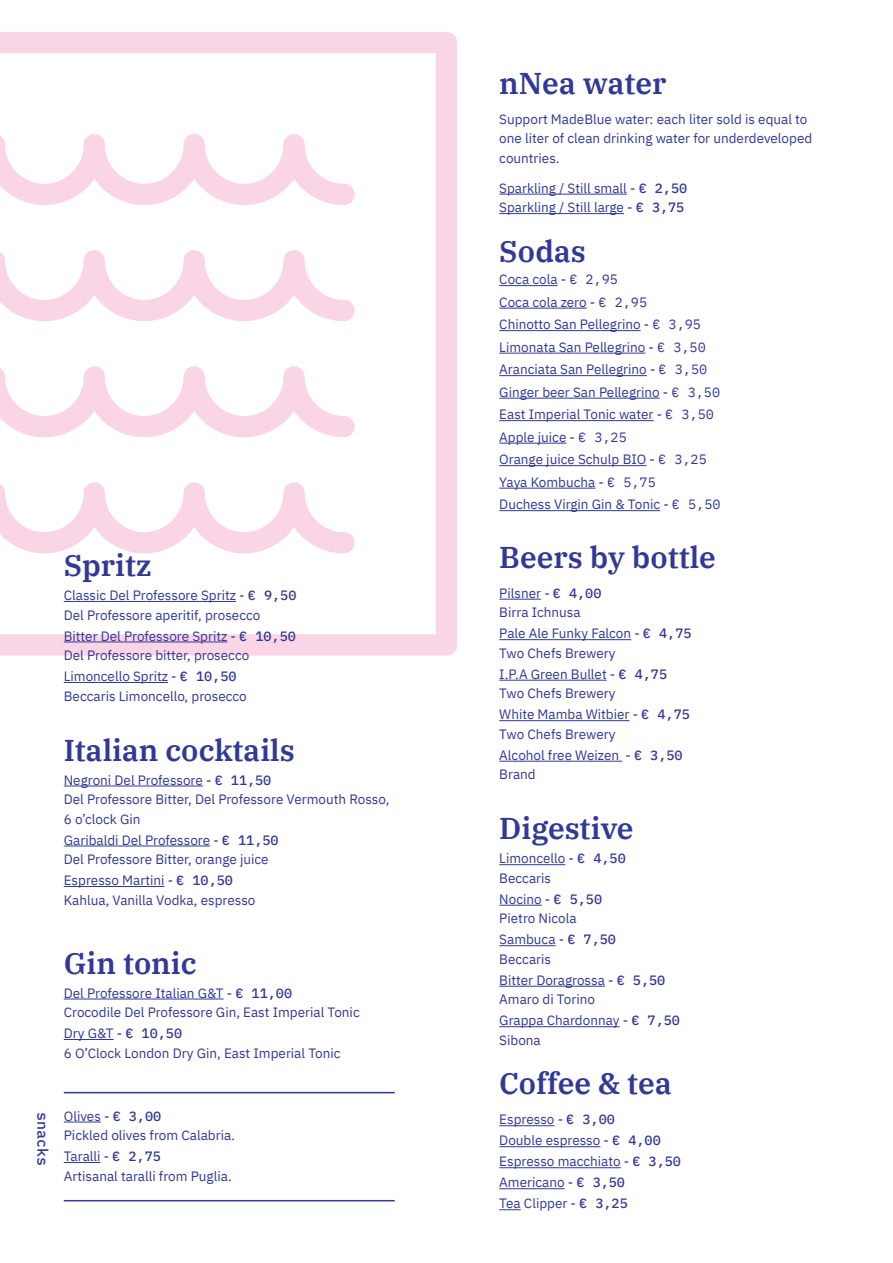
<style>
.page{position:relative;width:893px;height:1263px;background:#fff}
.page>*{position:absolute;margin:0;border:0;box-sizing:border-box;transform-origin:0 0}
.t1{font:600 30px "IBM Plex Serif";color:#313896}
.t2{font:500 15px "IBM Plex Mono";color:#313896}
.t3{font:13.5px/19.5px "IBM Plex Sans";color:#313896}
.s1{font-family:"IBM Plex Mono";font-weight:500}
.s2{font-family:"IBM Plex Mono"}
</style>
<div class="page">
<svg style="left:0;top:32px;width:457px;height:624px"></svg>
<svg style="left:0;top:134px;width:355px;height:71px"></svg>
<svg style="left:0;top:250px;width:355px;height:71px"></svg>
<svg style="left:0;top:366px;width:355px;height:71px"></svg>
<svg style="left:0;top:482px;width:355px;height:71px"></svg>
<hr style="left:64px;top:601px;width:172px;height:1px;background:#313896">
<hr style="left:64px;top:641px;width:163px;height:1px;background:#313896">
<hr style="left:64px;top:682px;width:104px;height:1px;background:#313896">
<hr style="left:64px;top:785px;width:139px;height:1px;background:#313896">
<hr style="left:64px;top:845px;width:146px;height:1px;background:#313896">
<hr style="left:64px;top:886px;width:101px;height:1px;background:#313896">
<hr style="left:64px;top:998px;width:160px;height:1px;background:#313896">
<hr style="left:64px;top:1039px;width:50px;height:1px;background:#313896">
<hr style="left:64px;top:1121px;width:37px;height:1px;background:#313896">
<hr style="left:64px;top:1162px;width:37px;height:1px;background:#313896">
<hr style="left:499px;top:194px;width:128px;height:1px;background:#313896">
<hr style="left:499px;top:213px;width:125px;height:1px;background:#313896">
<hr style="left:499px;top:285px;width:59px;height:1px;background:#313896">
<hr style="left:499px;top:308px;width:88px;height:1px;background:#313896">
<hr style="left:499px;top:330px;width:142px;height:1px;background:#313896">
<hr style="left:499px;top:353px;width:146px;height:1px;background:#313896">
<hr style="left:499px;top:375px;width:148px;height:1px;background:#313896">
<hr style="left:499px;top:398px;width:161px;height:1px;background:#313896">
<hr style="left:499px;top:420px;width:154px;height:1px;background:#313896">
<hr style="left:499px;top:443px;width:67px;height:1px;background:#313896">
<hr style="left:499px;top:465px;width:147px;height:1px;background:#313896">
<hr style="left:499px;top:488px;width:96px;height:1px;background:#313896">
<hr style="left:499px;top:510px;width:161px;height:1px;background:#313896">
<hr style="left:499px;top:599px;width:42px;height:1px;background:#313896">
<hr style="left:499px;top:639px;width:132px;height:1px;background:#313896">
<hr style="left:499px;top:680px;width:108px;height:1px;background:#313896">
<hr style="left:499px;top:720px;width:131px;height:1px;background:#313896">
<hr style="left:499px;top:761px;width:123px;height:1px;background:#313896">
<hr style="left:499px;top:864px;width:66px;height:1px;background:#313896">
<hr style="left:499px;top:905px;width:43px;height:1px;background:#313896">
<hr style="left:499px;top:945px;width:57px;height:1px;background:#313896">
<hr style="left:499px;top:986px;width:106px;height:1px;background:#313896">
<hr style="left:499px;top:1026px;width:121px;height:1px;background:#313896">
<hr style="left:499px;top:1125px;width:55px;height:1px;background:#313896">
<hr style="left:499px;top:1146px;width:101px;height:1px;background:#313896">
<hr style="left:499px;top:1167px;width:122px;height:1px;background:#313896">
<hr style="left:499px;top:1188px;width:66px;height:1px;background:#313896">
<svg style="left:499px;top:1209px;width:22px;height:1px"></svg>
<hr style="left:64px;top:1092px;width:331px;height:1px;background:#313896">
<hr style="left:64px;top:1200px;width:331px;height:1px;background:#313896">
<h1 class="t1" style="left:64px;top:542px;width:89px">Spritz</h1>
<p class="t3" style="left:64px;top:584px;width:234px">Classic Del Professore Spritz - <span class="s1">€ 9,50<br></span>Del Professore aperitif, prosecco</p>
<p class="t3" style="left:64px;top:625px;width:234px">Bitter Del Professore Spritz - <span class="s1">€ 10,50<br></span>Del Professore bitter, prosecco</p>
<p class="t3" style="left:64px;top:665px;width:184px">Limoncello Spritz - <span class="s1">€ 10,50<br></span>Beccaris Limoncello, prosecco</p>
<h1 class="t1" style="left:64px;top:726px;width:233px">Italian cocktails</h1>
<p class="t3" style="left:64px;top:769px;width:327px">Negroni Del Professore - <span class="s1">€ 11,50<br></span>Del Professore Bitter, Del Professore Vermouth Rosso,<br>6 o’clock Gin</p>
<p class="t3" style="left:64px;top:829px;width:216px">Garibaldi Del Professore - <span class="s1">€ 11,50<br></span>Del Professore Bitter, orange juice</p>
<p class="t3" style="left:64px;top:869px;width:193px">Espresso Martini - <span class="s1">€ 10,50<br></span>Kahlua, Vanilla Vodka, espresso</p>
<h1 class="t1" style="left:64px;top:939px;width:134px">Gin tonic</h1>
<p class="t3" style="left:64px;top:982px;width:297px">Del Professore Italian G&amp;T - <span class="s1">€ 11,00<br></span>Crocodile Del Professore Gin, East Imperial Tonic</p>
<p class="t3" style="left:64px;top:1022px;width:278px">Dry G&amp;T - <span class="s1">€ 10,50<br></span>6 O’Clock London Dry Gin, East Imperial Tonic</p>
<p class="t2" style="left:55px;top:1111px;width:55px;rotate:90deg">snacks</p>
<p class="t3" style="left:64px;top:1105px;width:173px">Olives - <span class="s1">€ 3,00<br></span>Pickled olives from Calabria.</p>
<p class="t3" style="left:64px;top:1145px;width:170px">Taralli - <span class="s1">€ 2,75<br></span>Artisanal taralli from Puglia.</p>
<h1 class="t1" style="left:499px;top:60px;width:169px">nNea water</h1>
<p class="t3" style="left:499px;top:108px;width:314px">Support MadeBlue water: each liter sold is equal to one liter of clean drinking water for underdeveloped countries.</p>
<p class="t3" style="left:499px;top:177px;width:189px">Sparkling / Still small - <span class="s1">€ 2,50<br></span>Sparkling / Still large - <span class="s1">€ 3,75</span></p>
<h1 class="t1" style="left:499px;top:228px;width:88px">Sodas</h1>
<p class="t3" style="left:499px;top:267px;width:223px;line-height:22.5px">Coca cola - <span class="s2">€ 2,95<br></span>Coca cola zero - <span class="s2">€ 2,95<br></span>Chinotto San Pellegrino - <span class="s2">€ 3,95<br></span>Limonata San Pellegrino - <span class="s2">€ 3,50<br></span>Aranciata San Pellegrino - <span class="s2">€ 3,50<br></span>Ginger beer San Pellegrino - <span class="s2">€ 3,50<br></span>East Imperial Tonic water - <span class="s2">€ 3,50<br></span>Apple juice - <span class="s2">€ 3,25<br></span>Orange juice Schulp BIO - <span class="s2">€ 3,25<br></span>Yaya Kombucha - <span class="s2">€ 5,75<br></span>Duchess Virgin Gin &amp; Tonic - <span class="s2">€ 5,50</span></p>
<h1 class="t1" style="left:499px;top:534px;width:218px">Beers by bottle</h1>
<p class="t3" style="left:499px;top:582px;width:104px">Pilsner - <span class="s1">€ 4,00<br></span>Birra Ichnusa</p>
<p class="t3" style="left:499px;top:623px;width:194px">Pale Ale Funky Falcon - <span class="s1">€ 4,75<br></span>Two Chefs Brewery</p>
<p class="t3" style="left:499px;top:663px;width:169px">I.P.A Green Bullet - <span class="s1">€ 4,75<br></span>Two Chefs Brewery</p>
<p class="t3" style="left:499px;top:704px;width:192px">White Mamba Witbier - <span class="s1">€ 4,75<br></span>Two Chefs Brewery</p>
<p class="t3" style="left:499px;top:744px;width:185px">Alcohol free Weizen - <span class="s1">€ 3,50<br></span>Brand</p>
<h1 class="t1" style="left:499px;top:805px;width:136px">Digestive</h1>
<p class="t3" style="left:499px;top:848px;width:128px">Limoncello - <span class="s1">€ 4,50<br></span>Beccaris</p>
<p class="t3" style="left:499px;top:888px;width:104px">Nocino - <span class="s1">€ 5,50<br></span>Pietro Nicola</p>
<p class="t3" style="left:499px;top:929px;width:118px">Sambuca - <span class="s1">€ 7,50<br></span>Beccaris</p>
<p class="t3" style="left:499px;top:969px;width:167px">Bitter Doragrossa - <span class="s1">€ 5,50<br></span>Amaro di Torino</p>
<p class="t3" style="left:499px;top:1010px;width:182px">Grappa Chardonnay - <span class="s1">€ 7,50<br></span>Sibona</p>
<h1 class="t1" style="left:499px;top:1060px;width:174px">Coffee &amp; tea</h1>
<p class="t3" style="left:499px;top:1108px;width:183px;line-height:21px">Espresso - <span class="s1">€ 3,00<br></span>Double espresso - <span class="s1">€ 4,00<br></span>Espresso macchiato - <span class="s1">€ 3,50<br></span>Americano - <span class="s1">€ 3,50<br></span>Tea Clipper - <span class="s1">€ 3,25</span></p>
</div>
